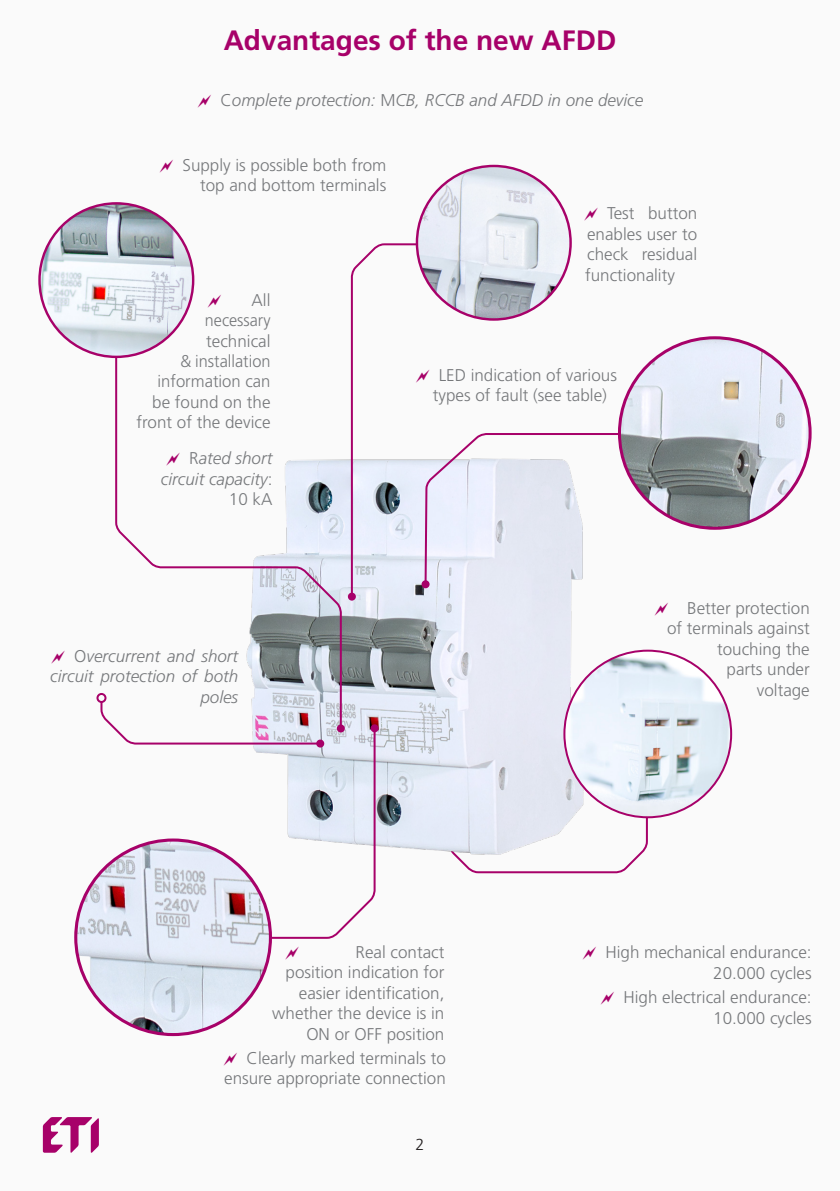
<style>
.page{position:relative;width:840px;height:1191px;background:#fff}
.page>*{position:absolute;margin:0;border:0;box-sizing:border-box;transform-origin:0 0}
.Notranji_naslov{font:700 28px "Frutiger CE";color:#a70169}
.t1{font:300 17px/20.4px "Frutiger CE";color:#76787b;text-align:right}
.t2{font:italic 300 17px/20.4px "Frutiger CE";color:#76787b;text-align:right}
.t3{font:300 16px "Frutiger CE";color:#231f20}
.s1{font-style:normal}
</style>
<div class="page">
<div style="left:0;top:0;width:839px;height:1191px;background:#fafafa"></div>
<svg style="left:43px;top:1117px;width:56px;height:36px"></svg>
<svg style="left:615px;top:811px;width:33px;height:63px"></svg>
<img style="left:342px;top:459px;width:273px;height:415px">
<svg style="left:495px;top:433px;width:186px;height:153px"></svg>
<svg style="left:114px;top:301px;width:228px;height:425px"></svg>
<img style="left:564px;top:650px;width:166px;height:167px;border-radius:83px">
<svg style="left:113px;top:726px;width:263px;height:271px"></svg>
<div style="left:370px;top:724px;width:8px;height:8px;background:#a70169;border-radius:50%"></div>
<img style="left:39px;top:203px;width:154px;height:154px;border-radius:77px">
<svg style="left:349px;top:243px;width:146px;height:355px"></svg>
<svg style="left:347px;top:592px;width:8px;height:8px"></svg>
<img style="left:416px;top:166px;width:154px;height:153px;border-radius:77px">
<img style="left:76px;top:840px;width:194px;height:194px;border-radius:97px">
<svg style="left:100px;top:700px;width:222px;height:45px"></svg>
<div style="left:316px;top:739px;width:8px;height:8px;background:#a70169;border-radius:50%"></div>
<div style="left:96px;top:693px;width:10px;height:10px;border:2px solid #a70169;border-radius:50%"></div>
<img style="left:619px;top:338px;width:190px;height:190px;border-radius:95px">
<div style="left:710px;top:369px;width:40px;height:43px;background:#e6ecf9"></div>
<div style="left:722px;top:380px;width:17px;height:21px;background:#fff;opacity:.75"></div>
<svg style="left:208px;top:301px;width:13px;height:6px"></svg>
<svg style="left:166px;top:453px;width:14px;height:13px"></svg>
<svg style="left:285px;top:946px;width:14px;height:13px"></svg>
<svg style="left:416px;top:369px;width:13px;height:13px"></svg>
<p class="Notranji_naslov" style="left:224px;top:23px;width:394px">Advantages of the new AFDD</p>
<p class="t2" style="left:220px;top:89px;width:424px"><span class="s1">C</span>omplete protection: <span class="s1">M</span>CB, RCCB and AFDD in one device</p>
<p class="t1" style="left:182px;top:154px;width:205px">Supply is possible both from top and bottom terminals</p>
<p class="t1" style="left:136px;top:289px;width:135px">All<br>necessary technical<br>&amp; installation information can be found on the front of the device</p>
<p class="t2" style="left:161px;top:448px;width:113px"><span class="s1">R</span>ated short circuit capacity<span class="s1">:<br>10 kA</span></p>
<p class="t2" style="left:50px;top:645px;width:189px"><span class="s1">O</span>vercurrent and short circuit protection of both poles</p>
<p class="t1" style="left:584px;top:203px;width:114px;text-align:justify;text-indent:22px">Test button enables user to check residual functionality</p>
<p class="t1" style="left:432px;top:364px;width:185px;text-align:center">LED indication of various types of fault (see table)</p>
<p class="t1" style="left:666px;top:597px;width:144px">Better protection<br>of terminals against touching the<br>parts under<br>voltage</p>
<p class="t1" style="left:272px;top:941px;width:173px">Real contact<br>position indication for easier identification, whether the device is in<br>ON or OFF position</p>
<p class="t1" style="left:224px;top:1047px;width:223px">Clearly marked terminals to ensure appropriate connection</p>
<p class="t3" style="left:415px;top:1135px;width:10px">2</p>
<p class="t1" style="left:605px;top:942px;width:207px">High mechanical endurance:<br>20.000 cycles</p>
<p class="t1" style="left:623px;top:987px;width:189px">High electrical endurance:<br>10.000 cycles</p>
</div>
